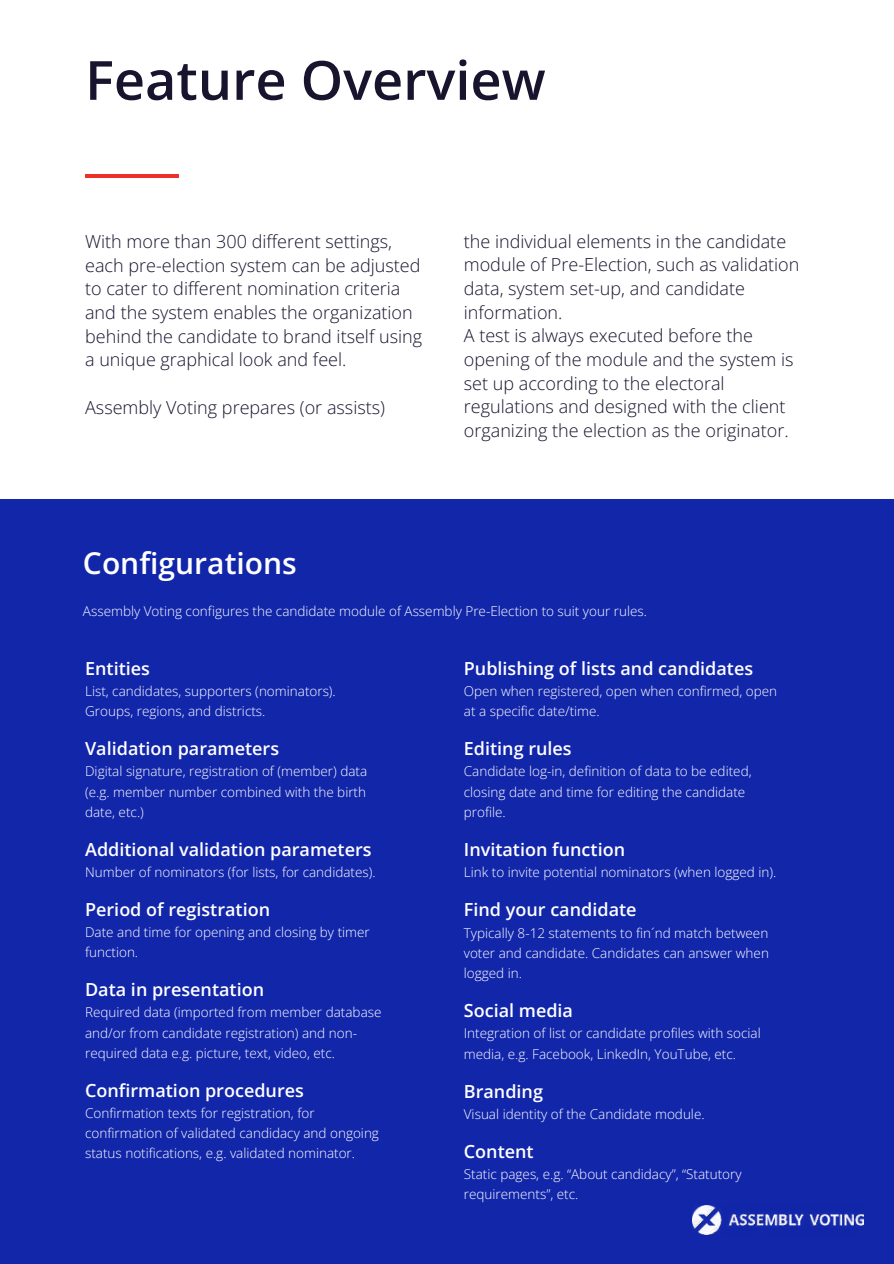
<style>
.page{position:relative;width:894px;height:1264px;background:#fff}
.page>*{position:absolute;margin:0;border:0;box-sizing:border-box;transform-origin:0 0}
.t1{font:600 54px "Open Sans";color:#19142e}
.t2{font:600 30px "Open Sans";color:#fff}
.t3{font:300 18px/23.7px "Open Sans";color:#19142e}
.t4{font:600 18px "Open Sans";color:#fff}
.t5{font:300 13.5px/20.2px "Open Sans";color:#fff}
</style>
<div class="page">
<div style="left:0;top:498px;width:892px;height:765px;background:#1226aa"></div>
<hr style="left:85px;top:174px;width:94px;height:3px;background:#ea312a">
<img style="left:692px;top:1205px;width:171px;height:29px">
<h1 class="t1" style="left:85px;top:43px;width:462px">Feature Overview</h1>
<p class="t3" style="left:85px;top:229px;width:338px">With more than 300 different settings, each pre-election system can be adjusted to cater to different nomination criteria and the system enables the organization behind the candidate to brand itself using a unique graphical look and feel.</p>
<h3 class="t3" style="left:85px;top:394px;width:301px">Assembly Voting prepares (or assists)</h3>
<p class="t3" style="left:463px;top:229px;width:337px">the individual elements in the candidate module of Pre-Election, such as validation data, system set-up, and candidate information.<br>A test is always executed before the opening of the module and the system is set up according to the electoral regulations and designed with the client organizing the election as the originator.</p>
<h2 class="t2" style="left:83px;top:542px;width:215px">Configurations</h2>
<p class="t5" style="left:83px;top:600px;width:565px">Assembly Voting configures the candidate module of Assembly Pre-Election to suit your rules.</p>
<h3 class="t4" style="left:85px;top:656px;width:66px">Entities</h3>
<p class="t5" style="left:85px;top:680px;width:252px">List, candidates, supporters (nominators).<br>Groups, regions, and districts.</p>
<h3 class="t4" style="left:85px;top:736px;width:195px">Validation parameters</h3>
<p class="t5" style="left:85px;top:761px;width:283px;text-align:justify">Digital signature, registration of (member) data (e.g. member number combined with the birth date, etc.)</p>
<h3 class="t4" style="left:85px;top:837px;width:288px">Additional validation parameters</h3>
<p class="t5" style="left:85px;top:861px;width:292px">Number of nominators (for lists, for candidates).</p>
<h3 class="t4" style="left:85px;top:897px;width:186px">Period of registration</h3>
<p class="t5" style="left:85px;top:921px;width:286px">Date and time for opening and closing by timer function.</p>
<h3 class="t4" style="left:85px;top:977px;width:180px">Data in presentation</h3>
<p class="t5" style="left:85px;top:1001px;width:298px">Required data (imported from member database and/or from candidate registration) and non&shy;required data e.g. picture, text, video, etc.</p>
<h3 class="t4" style="left:85px;top:1077px;width:220px">Confirmation procedures</h3>
<p class="t5" style="left:85px;top:1102px;width:295px">Confirmation texts for registration, for confirmation of validated candidacy and ongoing status notifications, e.g. validated nominator.</p>
<h3 class="t4" style="left:463px;top:656px;width:291px">Publishing of lists and candidates</h3>
<p class="t5" style="left:463px;top:680px;width:315px">Open when registered, open when confirmed, open at a specific date/time.</p>
<h3 class="t4" style="left:463px;top:736px;width:109px">Editing rules</h3>
<p class="t5" style="left:463px;top:761px;width:289px">Candidate log-in, definition of data to be edited, closing date and time for editing the candidate profile.</p>
<h3 class="t4" style="left:463px;top:837px;width:163px">Invitation function</h3>
<p class="t5" style="left:463px;top:861px;width:314px">Link to invite potential nominators (when logged in).</p>
<h3 class="t4" style="left:463px;top:897px;width:174px">Find your candidate</h3>
<p class="t5" style="left:463px;top:922px;width:306px;text-align:justify">Typically 8-12 statements to fin´nd match between voter and candidate. Candidates can answer when logged in.</p>
<h3 class="t4" style="left:463px;top:998px;width:111px">Social media</h3>
<p class="t5" style="left:463px;top:1022px;width:298px">Integration of list or candidate profiles with social media, e.g. Facebook, LinkedIn, YouTube, etc.</p>
<h3 class="t4" style="left:463px;top:1078px;width:81px">Branding</h3>
<p class="t5" style="left:463px;top:1103px;width:242px">Visual identity of the Candidate module.</p>
<h3 class="t4" style="left:463px;top:1138px;width:71px">Content</h3>
<p class="t5" style="left:463px;top:1163px;width:279px">Static pages, e.g. “About candidacy”, “Statutory requirements”, etc.</p>
</div>
